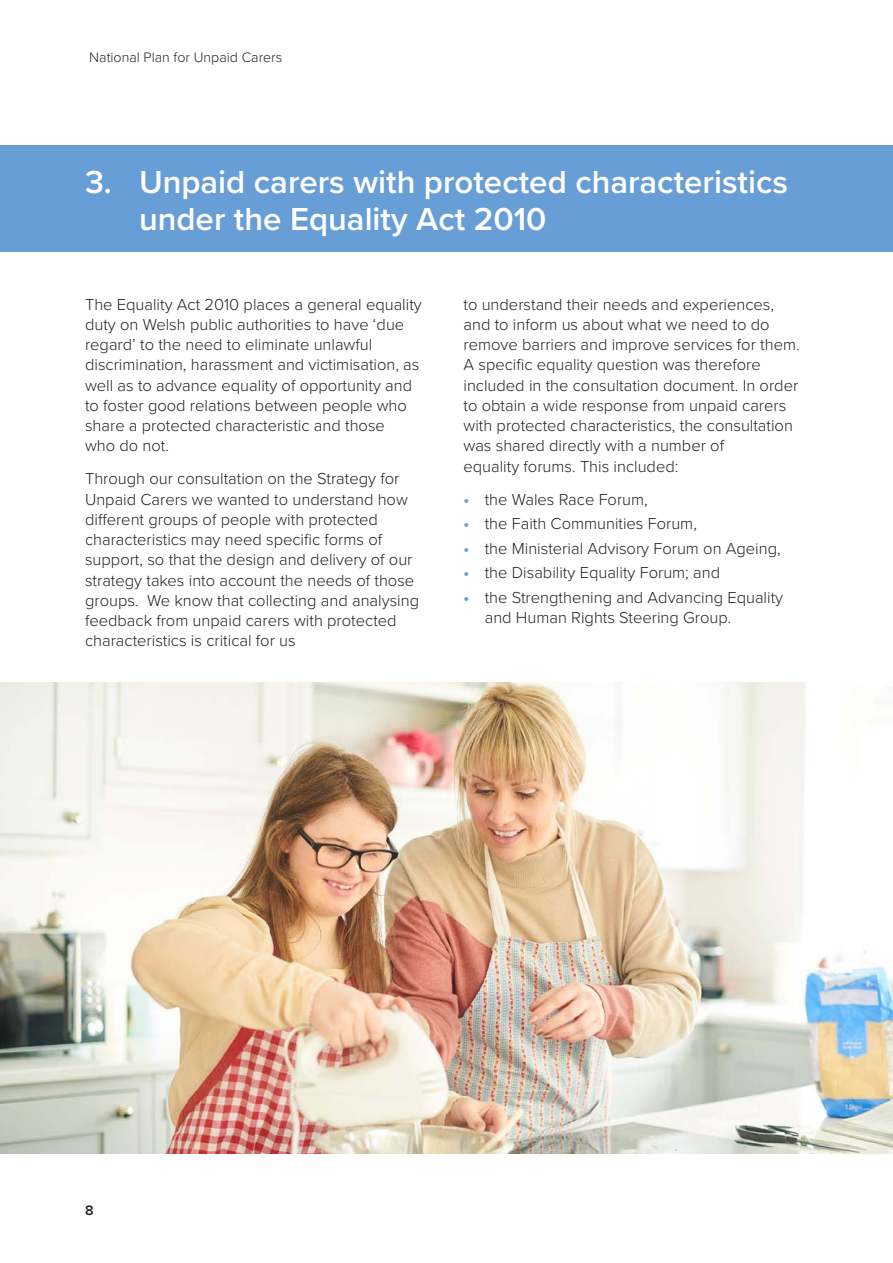
<style>
.page{position:relative;width:893px;height:1263px;background:#fff}
.page>*{position:absolute;margin:0;border:0;box-sizing:border-box;transform-origin:0 0}
.Heading{font:600 33px/36.8px "Proxima Nova";color:#fff}
.Body_text{font:300 16.5px/20.2px "Proxima Nova";color:#222221}
.Last_bullet{font:300 16.5px/20.2px "Proxima Nova";color:#222221}
.t1{font:300 14.25px "Proxima Nova";color:#222221}
.t2{font:600 14.25px "Proxima Nova";color:#222221}
.s1{font-weight:700;color:#689ed6}
</style>
<div class="page">
<div style="left:0;top:146px;width:893px;height:106px;background:#689ed6"></div>
<img style="left:0;top:682px;width:893px;height:471px">
<p class="t1" style="left:89px;top:47px;width:195px">National Plan for Unpaid Carers</p>
<h2 class="Heading" style="left:139px;top:163px;width:650px;text-indent:-54px">3. Unpaid carers with protected characteristics under the Equality Act 2010</h2>
<p class="Body_text" style="left:85px;top:293px;width:338px">The Equality Act 2010 places a general equality duty on Welsh public authorities to have ‘due regard’ to the need to eliminate unlawful discrimination, harassment and victimisation, as well as to advance equality of opportunity and to foster good relations between people who share a protected characteristic and those<br>who do not.</p>
<p class="Body_text" style="left:85px;top:468px;width:336px">Through our consultation on the Strategy for Unpaid Carers we wanted to understand how different groups of people with protected characteristics may need specific forms of support, so that the design and delivery of our strategy takes into account the needs of those groups. We know that collecting and analysing feedback from unpaid carers with protected characteristics is critical for us</p>
<p class="Body_text" style="left:463px;top:293px;width:338px">to understand their needs and experiences, and to inform us about what we need to do remove barriers and improve services for them.<br>A specific equality question was therefore included in the consultation document. In order to obtain a wide response from unpaid carers with protected characteristics, the consultation was shared directly with a number of<br>equality forums. This included:</p>
<p class="Body_text" style="left:463px;top:488px;width:186px"><span class="s1">•</span> the Wales Race Forum,</p>
<p class="Body_text" style="left:463px;top:512px;width:235px"><span class="s1">•</span> the Faith Communities Forum,</p>
<p class="Body_text" style="left:463px;top:537px;width:319px"><span class="s1">•</span> the Ministerial Advisory Forum on Ageing,</p>
<p class="Body_text" style="left:463px;top:561px;width:258px"><span class="s1">•</span> the Disability Equality Forum; and</p>
<p class="Last_bullet" style="left:485px;top:586px;width:300px;text-indent:-21px"><span class="s1">•</span> the Strengthening and Advancing Equality and Human Rights Steering Group.</p>
<p class="t2" style="left:85px;top:1200px;width:10px">8</p>
</div>
